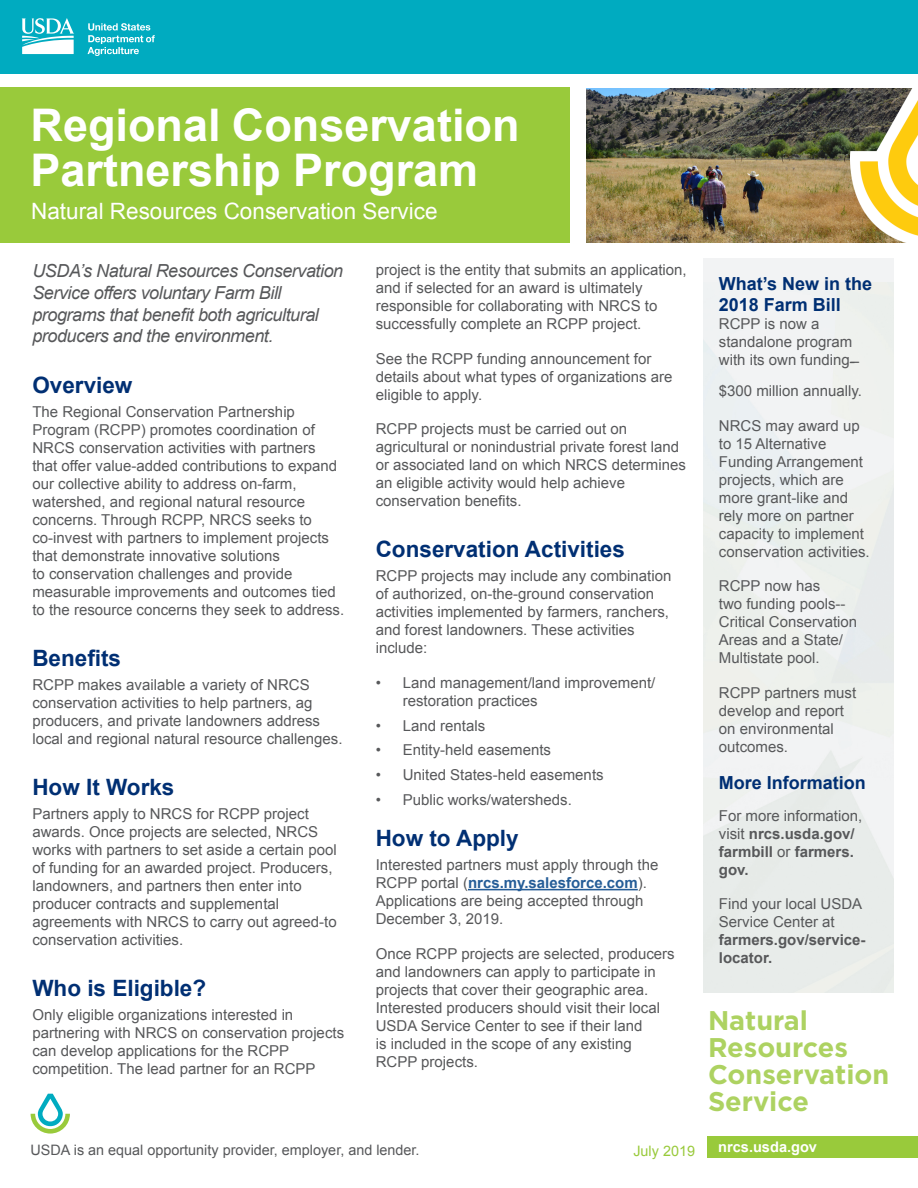
<style>
.page{position:relative;width:918px;height:1188px;background:#fff}
.page>*{position:absolute;margin:0;border:0;box-sizing:border-box;transform-origin:0 0}
.Fact_Sheet_Title{font:700 45px/45px "Arial";color:#fff}
.Body_Text{font:700 27px/27px "Gotham";color:#add261}
.Body_Subhead{font:700 22.5px "Arial";color:#002f73}
.Fact_Sheet_Subtitle{font:22.5px "Arial";color:#fff}
.Body_Text-2{font:italic 18px/21.6px "Arial";letter-spacing:-.025em;color:#57585a}
.Sidebar_Title{font:700 18px/21px "Arial";color:#002f73}
.Body_Text-3{font:15px/18px "Arial";color:#57585a}
.Body_Text-4{font:700 15px/18px "Arial";color:#57585a}
.Sidebar_Title-2{font:15px/18px "Arial";color:#57585a}
.t1{font:700 14.55px "Arial";color:#fff}
.t2{font:14.4px "Arial";color:#57585a}
.t3{font:14.4px "Arial";color:#99ca3b}
.s1{font-weight:700;color:#255d97}
.s2{font-weight:400}
.s3{font-weight:700}
</style>
<div class="page">
<img style="left:586px;top:88px;width:264px;height:155px">
<div style="left:0;top:88px;width:569px;height:155px;background:#99ca3b"></div>
<div style="left:0;top:0;width:918px;height:74px;background:#00abc0"></div>
<svg style="left:22px;top:18px;width:52px;height:36px"></svg>
<svg style="left:88px;top:23px;width:67px;height:33px"></svg>
<div style="left:707px;top:1136px;width:211px;height:22px;background:#99ca3b"></div>
<svg style="left:31px;top:1094px;width:39px;height:40px"></svg>
<div style="left:704px;top:258px;width:190px;height:735px;background:#eef0ed"></div>
<img style="left:850px;top:88px;width:68px;height:155px">
<hr style="left:468px;top:889px;width:170px;height:1px;background:#255d97">
<p class="Fact_Sheet_Title" style="left:31px;top:104px;width:490px">Regional Conservation<br>Partnership Program</p>
<p class="Fact_Sheet_Subtitle" style="left:31px;top:197px;width:408px">Natural Resources Conservation Service</p>
<p class="Body_Text-2" style="left:32px;top:261px;width:312px">USDA’s Natural Resources Conservation Service offers voluntary Farm Bill programs that benefit both agricultural producers and the environment.</p>
<p class="Body_Subhead" style="left:32px;top:371px;width:102px">Overview</p>
<p class="Body_Text-3" style="left:32px;top:403px;width:313px">The Regional Conservation Partnership Program (RCPP) promotes coordination of NRCS conservation activities with partners that offer value-added contributions to expand our collective ability to address on-farm, watershed, and regional natural resource concerns. Through RCPP, NRCS seeks to co-invest with partners to implement projects that demonstrate innovative solutions<br>to conservation challenges and provide measurable improvements and outcomes tied to the resource concerns they seek to address.</p>
<p class="Body_Subhead" style="left:32px;top:644px;width:90px">Benefits</p>
<p class="Body_Text-3" style="left:32px;top:676px;width:312px">RCPP makes available a variety of NRCS conservation activities to help partners, ag producers, and private landowners address local and regional natural resource challenges.</p>
<p class="Body_Subhead" style="left:32px;top:773px;width:144px">How It Works</p>
<p class="Body_Text-3" style="left:32px;top:805px;width:306px">Partners apply to NRCS for RCPP project awards. Once projects are selected, NRCS works with partners to set aside a certain pool of funding for an awarded project. Producers, landowners, and partners then enter into producer contracts and supplemental agreements with NRCS to carry out agreed-to conservation activities.</p>
<p class="Body_Subhead" style="left:32px;top:974px;width:175px">Who is Eligible?</p>
<p class="Body_Text-3" style="left:32px;top:1006px;width:313px">Only eligible organizations interested in partnering with NRCS on conservation projects can develop applications for the RCPP competition. The lead partner for an RCPP</p>
<p class="Body_Text-3" style="left:376px;top:261px;width:312px">project is the entity that submits an application, and if selected for an award is ultimately responsible for collaborating with NRCS to successfully complete an RCPP project.</p>
<p class="Body_Text-3" style="left:376px;top:350px;width:298px">See the RCPP funding announcement for details about what types of organizations are eligible to apply.</p>
<p class="Body_Text-3" style="left:376px;top:420px;width:312px">RCPP projects must be carried out on agricultural or nonindustrial private forest land or associated land on which NRCS determines an eligible activity would help achieve conservation benefits.</p>
<p class="Body_Subhead" style="left:376px;top:535px;width:251px">Conservation Activities</p>
<p class="Body_Text-3" style="left:376px;top:567px;width:297px">RCPP projects may include any combination of authorized, on-the-ground conservation activities implemented by farmers, ranchers, and forest landowners. These activities include:</p>
<p class="Body_Text-3" style="left:403px;top:674px;width:254px;text-indent:-27px">• Land management/land improvement/ restoration practices</p>
<p class="Body_Text-3" style="left:376px;top:716px;width:111px">• Land rentals</p>
<p class="Body_Text-3" style="left:376px;top:741px;width:177px">• Entity-held easements</p>
<p class="Body_Text-3" style="left:376px;top:766px;width:229px">• United States-held easements</p>
<p class="Body_Text-3" style="left:376px;top:791px;width:198px">• Public works/watersheds.</p>
<p class="Body_Subhead" style="left:376px;top:823px;width:144px">How to Apply</p>
<p class="Body_Text-3" style="left:376px;top:856px;width:284px">Interested partners must apply through the RCPP portal (<span class="s1">nrcs.my.salesforce.com</span>).<br>Applications are being accepted through December 3, 2019.</p>
<p class="Body_Text-3" style="left:376px;top:944px;width:301px">Once RCPP projects are selected, producers and landowners can apply to participate in projects that cover their geographic area.<br>Interested producers should visit their local USDA Service Center to see if their land<br>is included in the scope of any existing RCPP projects.</p>
<p class="Sidebar_Title" style="left:719px;top:274px;width:155px">What’s New in the<br>2018 Farm Bill</p>
<p class="Sidebar_Title-2" style="left:719px;top:315px;width:146px">RCPP is now a standalone program with its own funding˗̶</p>
<p class="Body_Text-3" style="left:719px;top:382px;width:145px">$300 million annually.</p>
<p class="Body_Text-3" style="left:719px;top:417px;width:152px">NRCS may award up to 15 Alternative<br>Funding Arrangement projects, which are more grant-like and rely more on partner capacity to implement conservation activities.</p>
<p class="Body_Text-3" style="left:719px;top:577px;width:140px">RCPP now has<br>two funding pools--<br>Critical Conservation<br>Areas and a State/<br>Multistate pool.</p>
<p class="Body_Text-3" style="left:719px;top:684px;width:139px">RCPP partners must develop and report on environmental outcomes.</p>
<p class="Sidebar_Title" style="left:719px;top:773px;width:149px">More Information</p>
<p class="Body_Text-4" style="left:719px;top:807px;width:145px"><span class="s2">For more information, visit</span> nrcs.usda.gov/ farmbill <span class="s2">or</span> farmers. gov.</p>
<p class="Body_Text-3" style="left:719px;top:895px;width:148px">Find your local USDA<br>Service Center at <span class="s3">farmers.gov/service&shy;locator.</span></p>
<p class="Body_Text" style="left:708px;top:1007px;width:183px">Natural<br>Resources<br>Conservation<br>Service</p>
<p class="t2" style="left:31px;top:1141px;width:390px">USDA is an equal opportunity provider, employer, and lender.</p>
<p class="t1" style="left:718px;top:1137px;width:100px">nrcs.usda.gov</p>
<p class="t3" style="left:633px;top:1141px;width:63px">July 2019</p>
</div>
